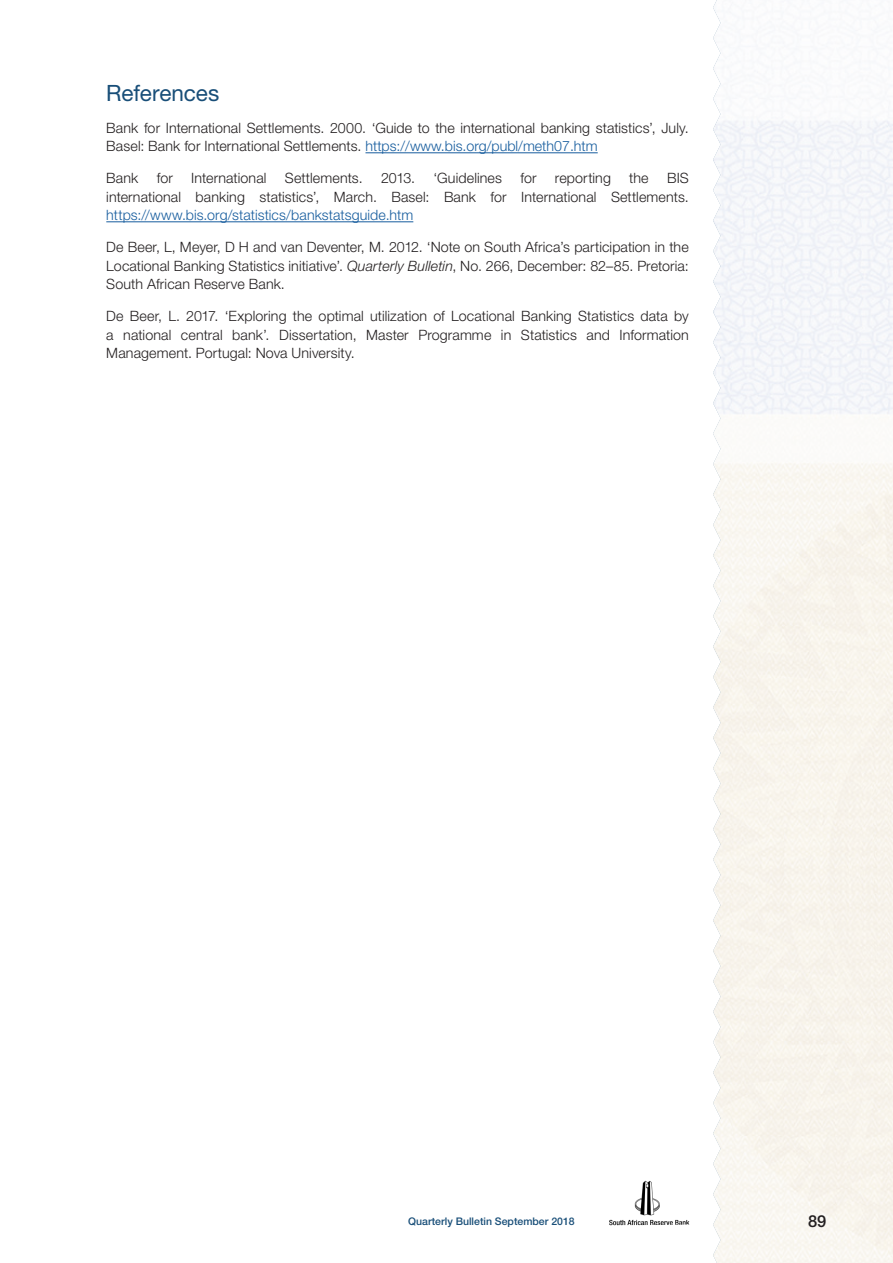
<style>
.page{position:relative;width:893px;height:1263px;background:#fff}
.page>*{position:absolute;margin:0;border:0;box-sizing:border-box;transform-origin:0 0}
.Heading_level_2{font:22.5px "Helvetica Neue LT Pro";letter-spacing:-.005em;color:#184e78}
.t1{font:500 16.5px "Helvetica Neue LT Pro";color:#231f20}
.Body_Text{font:300 14.25px/18.8px "Helvetica Neue LT Pro";letter-spacing:.01em;color:#231f20;text-align:justify}
.t2{font:500 10.5px "Helvetica Neue LT Pro";color:#184e78}
.s1{color:#175d9e}
.s2{font-style:italic}
</style>
<div class="page">
<img style="left:609px;top:1180px;width:81px;height:46px">
<hr style="left:365px;top:152px;width:233px;height:1px;background:#175d9e">
<hr style="left:106px;top:221px;width:307px;height:1px;background:#175d9e">
<p class="Heading_level_2" style="left:106px;top:79px;width:115px">References</p>
<p class="Body_Text" style="left:106px;top:118px;width:584px">Bank for International Settlements. 2000. ‘Guide to the international banking statistics’, July.<br>Basel: Bank for International Settlements. <span class="s1">https://www.bis.org/publ/meth07.htm</span></p>
<p class="Body_Text" style="left:106px;top:168px;width:34px">Bank</p>
<p class="Body_Text" style="left:157px;top:168px;width:18px">for</p>
<p class="Body_Text" style="left:191px;top:168px;width:77px">International</p>
<p class="Body_Text" style="left:285px;top:168px;width:79px">Settlements.</p>
<p class="Body_Text" style="left:381px;top:168px;width:36px">2013.</p>
<p class="Body_Text" style="left:434px;top:168px;width:70px">‘Guidelines</p>
<p class="Body_Text" style="left:520px;top:168px;width:18px">for</p>
<p class="Body_Text" style="left:555px;top:168px;width:58px">reporting</p>
<p class="Body_Text" style="left:629px;top:168px;width:21px">the</p>
<p class="Body_Text" style="left:106px;top:168px;width:584px;text-indent:561px">BIS international banking statistics’, March. Basel: Bank for International Settlements. <span class="s1">https://www.bis.org/statistics/bankstatsguide.htm</span></p>
<p class="Body_Text" style="left:106px;top:237px;width:584px">De Beer, L, Meyer, D H and van Deventer, M. 2012. ‘Note on South Africa’s participation in the Locational Banking Statistics initiative’. <span class="s2">Quarterly Bulletin</span>, No. 266, December: 82–85. Pretoria:<br>South African Reserve Bank.</p>
<p class="Body_Text" style="left:106px;top:306px;width:584px">De Beer, L. 2017. ‘Exploring the optimal utilization of Locational Banking Statistics data by a national central bank’. Dissertation, Master Programme in Statistics and Information Management. Portugal: Nova University.</p>
<p class="t2" style="left:408px;top:1215px;width:168px">Quarterly Bulletin September 2018</p>
<p class="t1" style="left:808px;top:1211px;width:20px">89</p>
</div>
